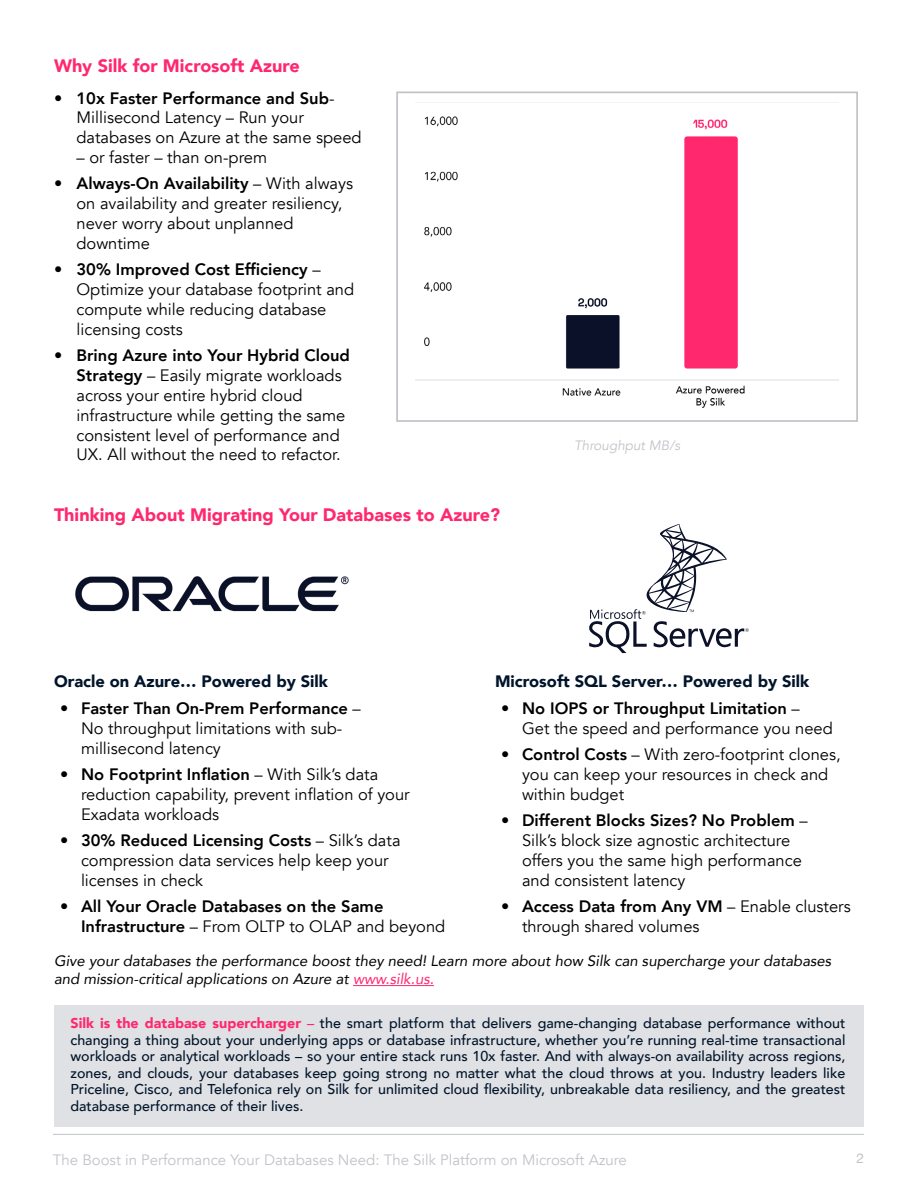
<style>
.page{position:relative;width:918px;height:1188px;background:#fff}
.page>*{position:absolute;margin:0;border:0;box-sizing:border-box;transform-origin:0 0}
.Heading_1{font:900 18px "Avenir";color:#ff286e}
.t1{font:16.5px/19.8px "Avenir";color:#000}
.t2{font:800 16.5px/19.8px "Avenir";color:#000}
.Heading_1-2{font:900 16.5px "Avenir";color:#00142a}
.Paragraph_Style_1{font:italic 15px/18px "Avenir";color:#000}
.t3{font:15px "Avenir";color:#c1c3c9}
.t4{font:500 14.25px/16.5px "Avenir";color:#00142a;text-align:justify}
.t5{font:italic 13.5px "Avenir";color:#c2c3c9}
.t6{font:13.5px "Helvetica Neue";color:#c1c3c9}
.s1{font-weight:800}
.s2{font-weight:400}
.s3{color:#ff286e}
.s4{font-weight:900;color:#ff286e}
</style>
<div class="page">
<hr style="left:53px;top:1134px;width:811px;height:1px;background:#c1c3c9">
<div style="left:54px;top:1005px;width:810px;height:121px;background:#e0e1e4"></div>
<img style="left:415px;top:102px;width:424px;height:306px">
<div style="left:396px;top:92px;width:462px;height:330px;border:2px solid #c2c3c9"></div>
<hr style="left:353px;top:985px;width:81px;height:1px;background:#ff286e">
<img style="left:75px;top:576px;width:274px;height:36px">
<svg style="left:589px;top:524px;width:160px;height:129px"></svg>
<p class="Heading_1" style="left:54px;top:50px;width:247px">Why Silk for Microsoft Azure</p>
<p class="t1" style="left:76px;top:88px;width:287px;text-indent:-22px"><span class="s1">• 10x Faster Performance and Sub</span>-<br>Millisecond Latency – Run your databases on Azure at the same speed</p>
<p class="t1" style="left:76px;top:148px;width:192px">– or faster – than on-prem</p>
<p class="t1" style="left:76px;top:174px;width:278px;text-indent:-22px"><span class="s1">• Always-On Availability</span> – With always on availability and greater resiliency, never worry about unplanned downtime</p>
<p class="t1" style="left:76px;top:260px;width:279px;text-indent:-22px"><span class="s1">• 30% Improved Cost Efficiency</span> –<br>Optimize your database footprint and compute while reducing database licensing costs</p>
<p class="t1" style="left:76px;top:346px;width:275px;text-indent:-22px"><span class="s1">• Bring Azure into Your Hybrid Cloud Strategy</span> – Easily migrate workloads across your entire hybrid cloud infrastructure while getting the same consistent level of performance and UX. All without the need to refactor.</p>
<p class="Heading_1" style="left:54px;top:499px;width:448px">Thinking About Migrating Your Databases to Azure?</p>
<p class="t5" style="left:574px;top:438px;width:108px">Throughput MB/s</p>
<p class="Heading_1-2" style="left:54px;top:668px;width:276px">Oracle on Azure… Powered by Silk</p>
<p class="t1" style="left:81px;top:699px;width:281px;text-indent:-21px"><span class="s1">• Faster Than On-Prem Performance</span> –<br>No throughput limitations with sub&shy;millisecond latency</p>
<p class="t1" style="left:81px;top:765px;width:330px;text-indent:-21px"><span class="s1">• No Footprint Inflation</span> – With Silk’s data reduction capability, prevent inflation of your<br>Exadata workloads</p>
<p class="t1" style="left:81px;top:831px;width:321px;text-indent:-21px"><span class="s1">• 30% Reduced Licensing Costs</span> – Silk’s data compression data services help keep your licenses in check</p>
<p class="t2" style="left:81px;top:897px;width:366px;text-indent:-21px">• All Your Oracle Databases on the Same<br>Infrastructure <span class="s2">– From OLTP to OLAP and beyond</span></p>
<p class="Heading_1-2" style="left:495px;top:668px;width:316px">Microsoft SQL Server… Powered by Silk</p>
<p class="t1" style="left:522px;top:699px;width:312px;text-indent:-21px"><span class="s1">• No IOPS or Throughput Limitation</span> –<br>Get the speed and performance you need</p>
<p class="t1" style="left:522px;top:745px;width:320px;text-indent:-21px"><span class="s1">• Control Costs</span> – With zero-footprint clones, you can keep your resources in check and within budget</p>
<p class="t1" style="left:522px;top:811px;width:287px;text-indent:-21px"><span class="s1">• Different Blocks Sizes? No Problem</span> – Silk’s block size agnostic architecture offers you the same high performance and consistent latency</p>
<p class="t1" style="left:522px;top:897px;width:330px;text-indent:-21px"><span class="s1">• Access Data from Any VM</span> – Enable clusters through shared volumes</p>
<p class="Paragraph_Style_1" style="left:54px;top:952px;width:779px">Give your databases the performance boost they need! Learn more about how Silk can supercharge your databases and mission-critical applications on Azure at <span class="s3">www.silk.us.</span></p>
<p class="t4" style="left:70px;top:1014px;width:776px"><span class="s4">Silk is the database supercharger</span> <span class="s3">–</span> the smart platform that delivers game-changing database performance without changing a thing about your underlying apps or database infrastructure, whether you’re running real-time transactional workloads or analytical workloads – so your entire stack runs 10x faster. And with always-on availability across regions, zones, and clouds, your databases keep going strong no matter what the cloud throws at you. Industry leaders like Priceline, Cisco, and Telefonica rely on Silk for unlimited cloud flexibility, unbreakable data resiliency, and the greatest database performance of their lives.</p>
<p class="t3" style="left:53px;top:1151px;width:575px">The Boost in Performance Your Databases Need: The Silk Platform on Microsoft Azure</p>
<p class="t6" style="left:856px;top:1148px;width:9px">2</p>
</div>
